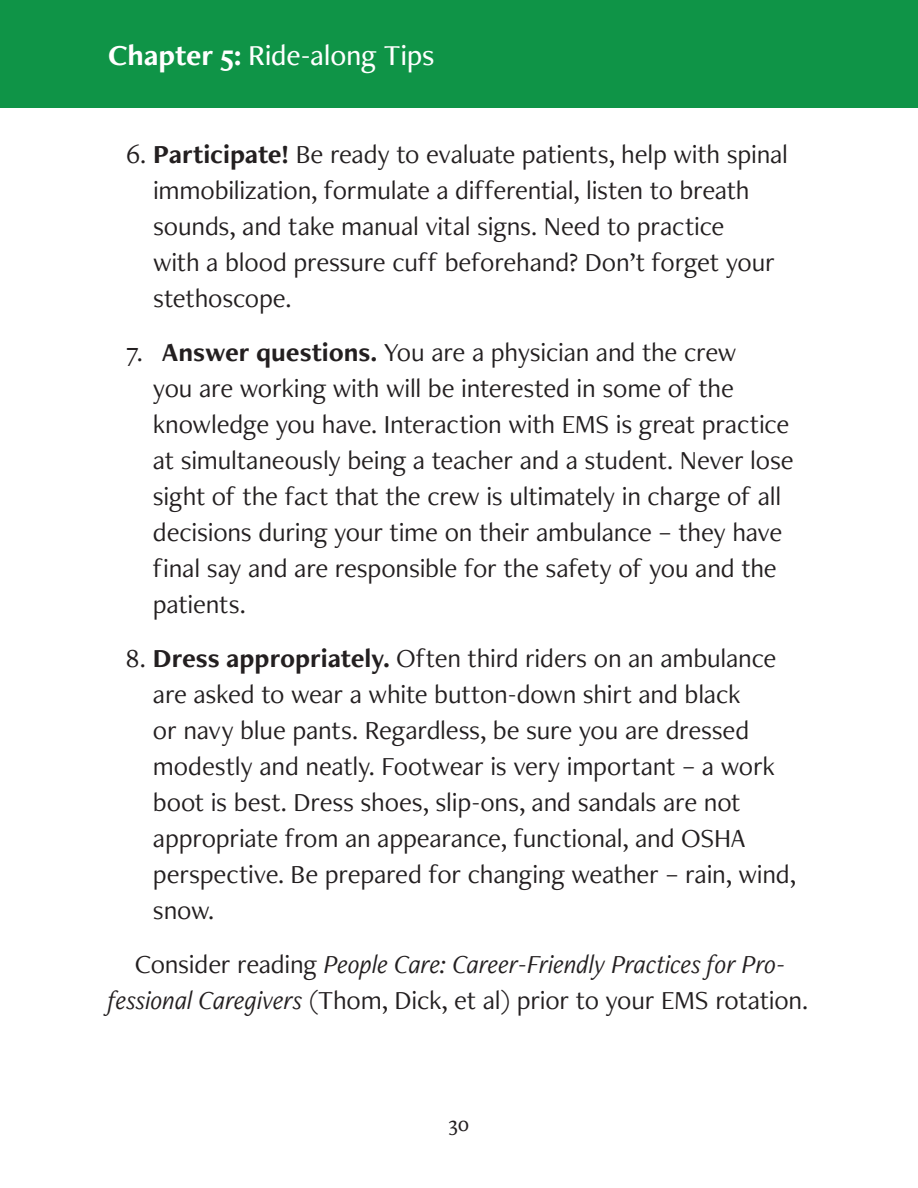
<style>
.page{position:relative;width:918px;height:1188px;background:#fff}
.page>*{position:absolute;margin:0;border:0;box-sizing:border-box;transform-origin:0 0}
.t1{font:500 30px "Freight Neo Pro";letter-spacing:-.005em;color:#fff}
.t2{font:27px/36px "Freight Neo Pro";letter-spacing:-.01em;color:#231f20}
.t3{font:italic 27px/36px "Freight Neo Pro";letter-spacing:-.015em;color:#231f20;text-align:center}
.t4{font:500 21px "Freight Neo Pro";color:#231f20}
.s1{font-weight:700}
.s2{font-style:normal}
</style>
<div class="page">
<div style="left:0;top:0;width:918px;height:108px;background:#0f9447"></div>
<p class="t1" style="left:108px;top:34px;width:328px"><span class="s1">Chapter 5:</span> Ride-along Tips</p>
<p class="t2" style="left:153px;top:136px;width:637px;text-indent:-27px">6. <span class="s1">Participate!</span> Be ready to evaluate patients, help with spinal immobilization, formulate a differential, listen to breath sounds, and take manual vital signs. Need to practice<br>with a blood pressure cuff beforehand? Don’t forget your stethoscope.</p>
<p class="t2" style="left:153px;top:334px;width:642px;text-indent:-27px">7. <span class="s1">Answer questions.</span> You are a physician and the crew<br>you are working with will be interested in some of the knowledge you have. Interaction with EMS is great practice at simultaneously being a teacher and a student. Never lose sight of the fact that the crew is ultimately in charge of all decisions during your time on their ambulance – they have final say and are responsible for the safety of you and the patients.</p>
<p class="t2" style="left:153px;top:639px;width:644px;text-indent:-27px">8. <span class="s1">Dress appropriately.</span> Often third riders on an ambulance are asked to wear a white button-down shirt and black<br>or navy blue pants. Regardless, be sure you are dressed modestly and neatly. Footwear is very important – a work boot is best. Dress shoes, slip-ons, and sandals are not appropriate from an appearance, functional, and OSHA perspective. Be prepared for changing weather – rain, wind, snow.</p>
<p class="t3" style="left:108px;top:945px;width:702px"><span class="s2">Consider reading</span> People Care: Career-Friendly Practices for Pro&shy;fessional Caregivers <span class="s2">(Thom, Dick, et al) prior to your EMS rotation.</span></p>
<p class="t4" style="left:449px;top:1110px;width:22px">30</p>
</div>
